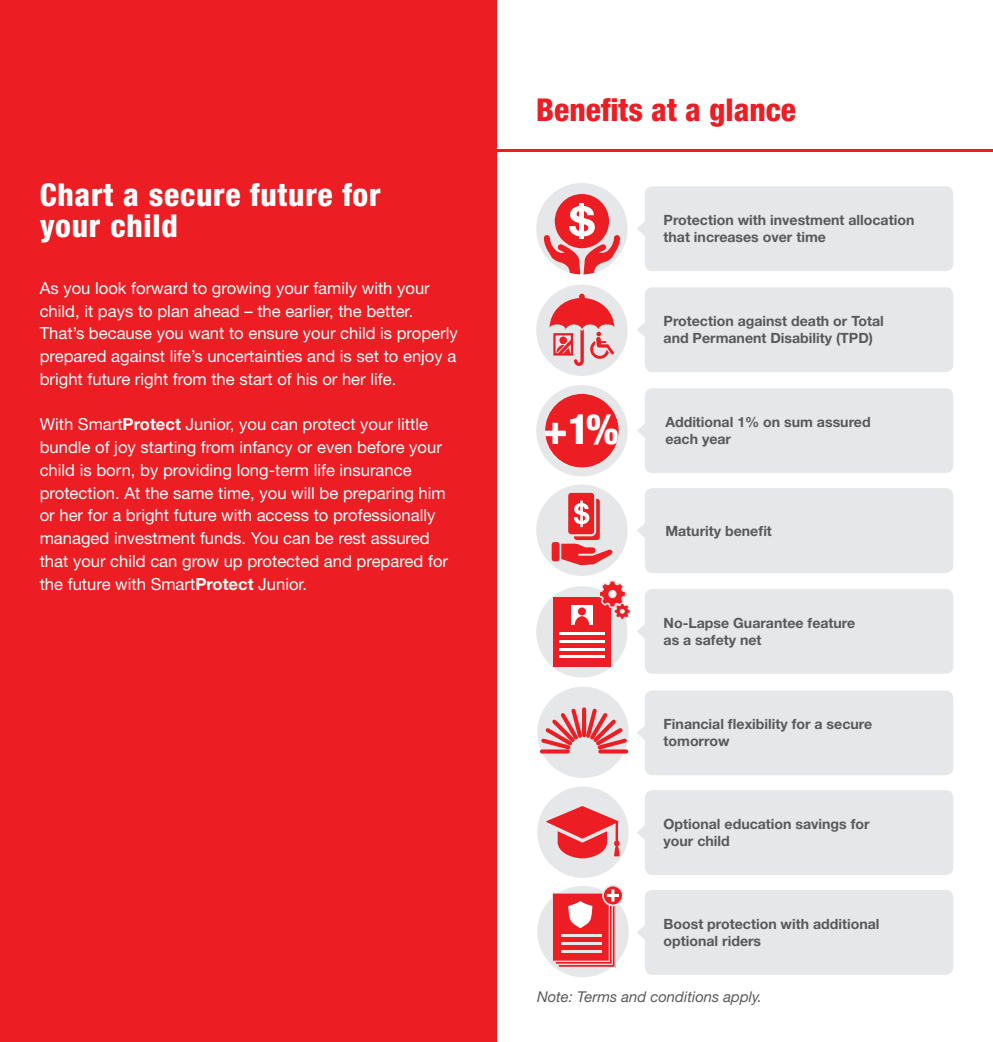
<style>
.page{position:relative;width:993px;height:1042px;background:#fff}
.page>*{position:absolute;margin:0;border:0;box-sizing:border-box;transform-origin:0 0}
.t1{font:800 condensed 41.82px "Helvetica Neue LT Std";color:#fff}
.t2{font:800 condensed 31.5px/31.5px "Helvetica Neue LT Std";letter-spacing:.025em;color:#fff}
.t3{font:800 condensed 31.5px "Helvetica Neue LT Std";color:#ed1d24}
.t4{font:16.62px/22.8px "Helvetica Neue LT Std";color:#fff}
.t5{font:italic 14.88px "Helvetica Neue LT Std";color:#58595b}
.t6{font:700 14.17px/17px "Helvetica Neue LT Std";color:#58595b}
.s1{font-weight:700}
</style>
<div class="page">
<div style="left:0;top:0;width:496px;height:1042px;background:#ed1d24"></div>
<hr style="left:496px;top:149px;width:496px;height:2px;background:#ed1d24">
<div style="left:644px;top:186px;width:308px;height:85px;background:#e6e7e8;border-radius:7px"></div>
<svg style="left:637px;top:221px;width:8px;height:16px"></svg>
<div style="left:644px;top:488px;width:308px;height:85px;background:#e6e7e8;border-radius:7px"></div>
<svg style="left:637px;top:522px;width:8px;height:15px"></svg>
<div style="left:644px;top:287px;width:308px;height:85px;background:#e6e7e8;border-radius:7px"></div>
<svg style="left:637px;top:322px;width:8px;height:16px"></svg>
<div style="left:644px;top:388px;width:308px;height:85px;background:#e6e7e8;border-radius:7px"></div>
<svg style="left:637px;top:423px;width:8px;height:16px"></svg>
<div style="left:644px;top:589px;width:308px;height:85px;background:#e6e7e8;border-radius:7px"></div>
<svg style="left:637px;top:623px;width:8px;height:16px"></svg>
<div style="left:536px;top:285px;width:91px;height:91px;background:#e6e7e8;border-radius:50%"></div>
<svg style="left:549px;top:294px;width:65px;height:72px"></svg>
<div style="left:553px;top:333px;width:20px;height:22px;border:2px solid #ed1d24"></div>
<div style="left:536px;top:183px;width:91px;height:91px;background:#e6e7e8;border-radius:50%"></div>
<div style="left:554px;top:194px;width:55px;height:54px;background:#ed1d24;border-radius:50%"></div>
<svg style="left:543px;top:206px;width:77px;height:68px"></svg>
<hr style="left:579px;top:204px;width:4px;height:35px;background:#fff">
<div style="left:536px;top:484px;width:91px;height:92px;background:#e6e7e8;border-radius:50%"></div>
<div style="left:573px;top:499px;width:26px;height:41px;background:linear-gradient(to right,#ed1d24,#ed1d24);border-radius:3px"></div>
<svg style="left:568px;top:492px;width:28px;height:44px"></svg>
<svg style="left:561px;top:544px;width:52px;height:21px"></svg>
<div style="left:551px;top:542px;width:8px;height:19px;background:#ed1d24;border-radius:3px"></div>
<div style="left:536px;top:385px;width:91px;height:91px;background:#e6e7e8;border-radius:50%"></div>
<div style="left:545px;top:394px;width:73px;height:73px;background:#ed1d24;border-radius:50%"></div>
<div style="left:536px;top:586px;width:91px;height:91px;background:#e6e7e8;border-radius:50%"></div>
<div style="left:552px;top:597px;width:58px;height:70px;background:#ed1d24"></div>
<div style="left:571px;top:605px;width:21px;height:20px;background:#fff"></div>
<svg style="left:577px;top:607px;width:8px;height:8px"></svg>
<svg style="left:574px;top:616px;width:15px;height:9px"></svg>
<hr style="left:559px;top:648px;width:45px;height:2px;background:#fff">
<hr style="left:559px;top:655px;width:45px;height:3px;background:#fff">
<hr style="left:559px;top:640px;width:45px;height:3px;background:#fff">
<hr style="left:559px;top:632px;width:45px;height:3px;background:#fff">
<svg style="left:599px;top:580px;width:31px;height:39px"></svg>
<div style="left:644px;top:690px;width:308px;height:85px;background:#e6e7e8;border-radius:7px"></div>
<svg style="left:637px;top:725px;width:8px;height:16px"></svg>
<div style="left:537px;top:687px;width:91px;height:91px;background:#e6e7e8;border-radius:50%"></div>
<svg style="left:537px;top:705px;width:92px;height:50px"></svg>
<div style="left:644px;top:790px;width:308px;height:85px;background:#e6e7e8;border-radius:7px"></div>
<svg style="left:637px;top:824px;width:8px;height:15px"></svg>
<div style="left:537px;top:786px;width:91px;height:92px;background:#e6e7e8;border-radius:50%"></div>
<div style="left:644px;top:890px;width:308px;height:85px;background:#e6e7e8;border-radius:7px"></div>
<svg style="left:637px;top:924px;width:8px;height:16px"></svg>
<div style="left:537px;top:886px;width:91px;height:91px;background:#e6e7e8;border-radius:50%"></div>
<svg style="left:602px;top:884px;width:21px;height:22px"></svg>
<svg style="left:552px;top:889px;width:66px;height:79px"></svg>
<svg style="left:546px;top:806px;width:73px;height:52px"></svg>
<h2 class="t2" style="left:40px;top:178px;width:342px">Chart a secure future for your child</h2>
<p class="t4" style="left:40px;top:276px;width:419px">As you look forward to growing your family with your child, it pays to plan ahead – the earlier, the better.<br>That’s because you want to ensure your child is properly prepared against life’s uncertainties and is set to enjoy a bright future right from the start of his or her life.</p>
<p class="t4" style="left:40px;top:413px;width:410px">With Smart<span class="s1">Protect</span> Junior, you can protect your little bundle of joy starting from infancy or even before your child is born, by providing long-term life insurance protection. At the same time, you will be preparing him or her for a bright future with access to professionally managed investment funds. You can be rest assured that your child can grow up protected and prepared for the future with Smart<span class="s1">Protect</span> Junior.</p>
<h2 class="t3" style="left:536px;top:90px;width:261px">Benefits at a glance</h2>
<p class="t6" style="left:663px;top:211px;width:252px">Protection with investment allocation that increases over time</p>
<h1 class="t1" style="left:542px;top:403px;width:78px">+1%</h1>
<p class="t6" style="left:663px;top:312px;width:222px">Protection against death or Total and Permanent Disability (TPD)</p>
<p class="t6" style="left:665px;top:413px;width:207px">Additional 1% on sum assured each year</p>
<p class="t6" style="left:665px;top:522px;width:108px">Maturity benefit</p>
<p class="t6" style="left:663px;top:614px;width:193px">No-Lapse Guarantee feature as a safety net</p>
<p class="t6" style="left:663px;top:715px;width:210px">Financial flexibility for a secure tomorrow</p>
<p class="t6" style="left:663px;top:815px;width:207px">Optional education savings for your child</p>
<p class="t6" style="left:663px;top:915px;width:217px">Boost protection with additional optional riders</p>
<p class="t5" style="left:537px;top:988px;width:226px">Note: Terms and conditions apply.</p>
</div>
